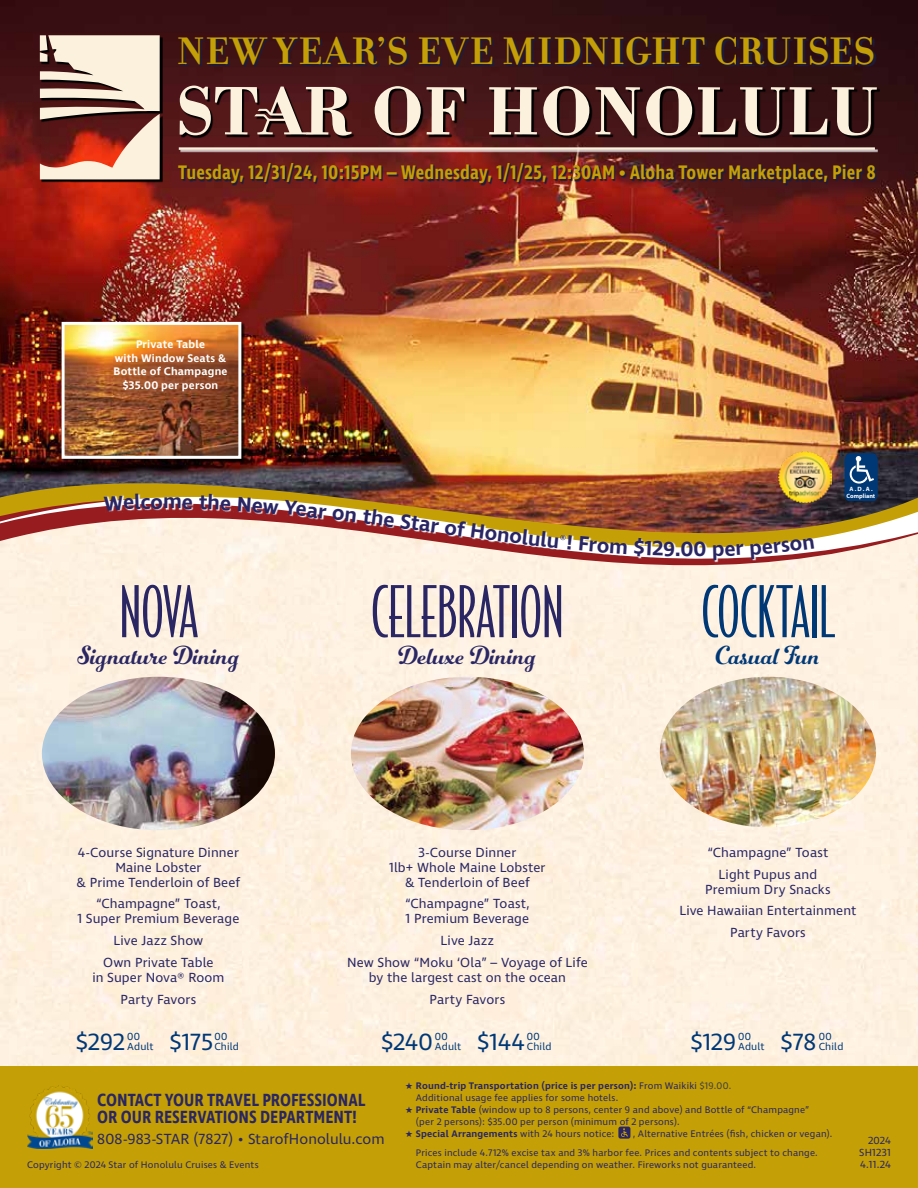
<style>
.page{position:relative;width:918px;height:1188px;background:#fff}
.page>*{position:absolute;margin:0;border:0;box-sizing:border-box;transform-origin:0 0}
.t1{font:300 67.5px "Bodega Sans";letter-spacing:-.01em;color:#292663}
.t2{font:300 67.5px "Bodega Sans";letter-spacing:-.01em;color:#003876}
.t3{font:700 41.4px "Filosofia OT";letter-spacing:.02em;color:#c49f06}
.t4{font:27px "Number Five Smooth";letter-spacing:.005em;color:#292663}
.t5{font:27px "Number Five Smooth";letter-spacing:.005em;color:#003876}
.t6{font:24px "Ingra";letter-spacing:-.01em;color:#003876}
.t7{font:600 21px "Ingra";color:#292663}
.t8{font:600 20.1px "Ingra Cd";letter-spacing:.005em;color:#c49f06}
.t9{font:600 18px/16.5px "Ingra Cd";color:#292663}
.t10{font:15px "Ingra";letter-spacing:.005em;color:#292663}
.t11{font:13.5px/21.8px "Ingra";letter-spacing:.01em;color:#292663;text-align:center}
.t12{font:600 11.25px/13.5px "Ingra";letter-spacing:.015em;color:#fff;text-align:center}
.t13{font:10.5px/9.8px "Ingra";letter-spacing:.015em;color:#003876}
.t14{font:10.5px/12px "Ingra";letter-spacing:.02em;color:#292663;text-align:right}
.t15{font:9.75px/12px "Ingra";letter-spacing:.02em;color:#292663}
.t16{font:700 6.15px/7.5px "Myriad";color:#fff;text-align:center}
.s1{font-weight:600}
.s2{color:#414042}
</style>
<div class="page">
<div style="left:0;top:647px;width:918px;height:420px;background:#fef1e0"></div>
<img style="left:0;top:0;width:918px;height:417px">
<div style="left:0;top:638px;width:918px;height:9px;background:#fef1e1"></div>
<img style="left:0;top:417px;width:918px;height:221px">
<div style="left:0;top:1067px;width:918px;height:121px;background:#c49f06"></div>
<div style="left:62px;top:322px;width:183px;height:141px;background:#000;opacity:.75"></div>
<img style="left:66px;top:326px;width:171px;height:129px">
<div style="left:62px;top:322px;width:179px;height:137px;border:3px solid #fff"></div>
<img style="left:351px;top:677px;width:233px;height:153px">
<img style="left:42px;top:677px;width:233px;height:153px">
<img style="left:660px;top:677px;width:216px;height:150px">
<svg style="left:181px;top:87px;width:699px;height:51px;background:#411415"></svg>
<svg style="left:698px;top:87px;width:179px;height:49px;background:#705752"></svg>
<svg style="left:646px;top:86px;width:46px;height:50px;background:#897169"></svg>
<svg style="left:595px;top:87px;width:45px;height:49px;background:#7f655e"></svg>
<svg style="left:543px;top:86px;width:46px;height:50px;background:#8c726a"></svg>
<svg style="left:489px;top:87px;width:48px;height:47px;background:#9d867d"></svg>
<svg style="left:375px;top:86px;width:89px;height:50px;background:#8c6c65"></svg>
<svg style="left:180px;top:86px;width:172px;height:50px;background:#8c6b64"></svg>
<hr style="left:180px;top:149px;width:698px;height:4px;background:#fff;opacity:.75">
<hr style="left:179px;top:147px;width:696px;height:3px;background:#fbf1dd">
<svg style="left:180px;top:37px;width:697px;height:30px;background:#2f141f"></svg>
<svg style="left:179px;top:164px;width:698px;height:22px;background:#561c23"></svg>
<svg style="left:41px;top:37px;width:122px;height:146px"></svg>
<svg style="left:40px;top:35px;width:120px;height:145px;background:#c09a8c"></svg>
<svg style="left:845px;top:453px;width:33px;height:48px;background:#1d4d83"></svg>
<img style="left:778px;top:451px;width:53px;height:52px">
<img style="left:104px;top:494px;width:712px;height:68px">
<img style="left:27px;top:1086px;width:65px;height:63px">
<div style="left:618px;top:1127px;width:12px;height:12px;background:#292663;border-radius:2px"></div>
<svg style="left:621px;top:1128px;width:7px;height:9px"></svg>
<svg style="left:104px;top:494px;width:46px;height:17px"></svg>
<svg style="left:183px;top:498px;width:9px;height:11px"></svg>
<svg style="left:199px;top:494px;width:31px;height:17px"></svg>
<svg style="left:238px;top:497px;width:89px;height:22px"></svg>
<svg style="left:579px;top:536px;width:48px;height:18px"></svg>
<svg style="left:634px;top:538px;width:59px;height:19px"></svg>
<svg style="left:713px;top:544px;width:31px;height:16px"></svg>
<svg style="left:750px;top:537px;width:64px;height:22px"></svg>
<h2 class="t3" style="left:177px;top:26px;width:699px">NEW YEAR’S EVE MIDNIGHT CRUISES</h2>
<h3 class="t8" style="left:178px;top:160px;width:699px">Tuesday, 12/31/24, 10:15PM – Wednesday, 1/1/25, 12:30AM • Aloha Tower Marketplace, Pier 8</h3>
<p class="t12" style="left:114px;top:338px;width:115px">Private Table<br>with Window Seats &amp;<br>Bottle of Champagne $35.00 per person</p>
<h3 class="t7" style="left:151px;top:488px;width:33px">om</h3>
<h1 class="t1" style="left:119px;top:572px;width:80px">NOVA</h1>
<h3 class="t4" style="left:77px;top:639px;width:164px">Signature Dining</h3>
<h3 class="t11" style="left:77px;top:845px;width:165px;line-height:15px">4-Course Signature Dinner<br>Maine Lobster<br>&amp; Prime Tenderloin of Beef</h3>
<h3 class="t11" style="left:77px;top:897px;width:164px;line-height:15px">“Champagne” Toast,<br>1 Super Premium Beverage</h3>
<h3 class="t11" style="left:103px;top:931px;width:112px">Live Jazz Show<br>Own Private Table</h3>
<h3 class="t11" style="left:92px;top:967px;width:134px">in Super Nova® Room<br>Party Favors</h3>
<h3 class="t7" style="left:334px;top:499px;width:64px;rotate:7deg">on the</h3>
<h3 class="t7" style="left:402px;top:508px;width:66px;rotate:8deg">Star of</h3>
<h3 class="t7" style="left:472px;top:518px;width:72px;rotate:7deg">Honolu</h3>
<h3 class="t7" style="left:542px;top:526px;width:34px;rotate:6deg">lu<sup>®</sup>!</h3>
<h3 class="t7" style="left:694px;top:536px;width:15px">0</h3>
<h1 class="t1" style="left:371px;top:572px;width:195px">CELEBRATION</h1>
<h3 class="t4" style="left:399px;top:639px;width:139px">Deluxe Dining</h3>
<h1 class="t2" style="left:701px;top:572px;width:135px">COCKTAIL</h1>
<h3 class="t5" style="left:716px;top:639px;width:106px">Casual Fun</h3>
<p class="t16" style="left:847px;top:485px;width:30px">A.D.A.<br>Compliant</p>
<h3 class="t11" style="left:389px;top:845px;width:158px;line-height:15px">3-Course Dinner<br>1lb+ Whole Maine Lobster &amp; Tenderloin of Beef</h3>
<h3 class="t11" style="left:405px;top:897px;width:126px;line-height:15px;text-align:left">“Champagne” Toast,<br>1 Premium Beverage</h3>
<h3 class="t11" style="left:347px;top:931px;width:242px">Live Jazz<br>New Show “Moku ‘Ola” – Voyage of Life</h3>
<h3 class="t11" style="left:369px;top:967px;width:199px">by the largest cast on the ocean<br>Party Favors</h3>
<h3 class="t11" style="left:707px;top:842px;width:123px">“Champagne” Toast<br>Light Pupus and</h3>
<h3 class="t11" style="left:679px;top:879px;width:179px">Premium Dry Snacks<br>Live Hawaiian Entertainment<br>Party Favors</h3>
<h3 class="t6" style="left:76px;top:1027px;width:50px">$292</h3>
<p class="t13" style="left:527px;top:1042px;width:26px">Child</p>
<p class="t13" style="left:127px;top:1032px;width:28px">00<br>Adult</p>
<h3 class="t6" style="left:170px;top:1027px;width:45px">$175</h3>
<p class="t13" style="left:214px;top:1032px;width:26px">00<br>Child</p>
<h3 class="t6" style="left:382px;top:1027px;width:53px">$240</h3>
<p class="t13" style="left:819px;top:1042px;width:26px">Child</p>
<p class="t13" style="left:435px;top:1032px;width:28px">00<br>Adult</p>
<h3 class="t6" style="left:478px;top:1027px;width:48px">$144</h3>
<p class="t13" style="left:527px;top:1032px;width:14px">00</p>
<h3 class="t6" style="left:691px;top:1027px;width:47px">$129</h3>
<p class="t13" style="left:738px;top:1032px;width:28px">00<br>Adult</p>
<h3 class="t6" style="left:781px;top:1027px;width:37px">$78</h3>
<p class="t13" style="left:819px;top:1032px;width:14px">00</p>
<p class="t15" style="left:416px;top:1080px;width:317px;text-indent:-11px">★ <span class="s1">Round-trip Transportation (price is per person):</span> From Waikiki <span class="s2">$19.00.<br></span>Additional usage fee applies for some hotels.</p>
<p class="t15" style="left:416px;top:1104px;width:395px;text-indent:-11px">★ <span class="s1">Private Table</span> (window up to 8 persons, center 9 and above) and Bottle of “Champagne” (per 2 persons): $35.00 per person (minimum of 2 persons).</p>
<p class="t15" style="left:405px;top:1128px;width:211px">★ <span class="s1">Special Arrangements</span> with 24 hours notice:</p>
<h3 class="t9" style="left:97px;top:1093px;width:270px">CONTACT YOUR TRAVEL PROFESSIONAL<br>OR OUR RESERVATIONS DEPARTMENT!</h3>
<h3 class="t10" style="left:97px;top:1129px;width:289px">808-983-STAR (7827) • StarofHonolulu.com</h3>
<p class="t15" style="left:416px;top:1125px;width:418px;line-height:18.8px;text-indent:217px">, Alternative Entrées (fish, chicken or vegan).<br>Prices include 4.712% excise tax and 3% harbor fee. Prices and contents subject to change.</p>
<p class="t15" style="left:416px;top:1159px;width:342px">Captain may alter/cancel depending on weather. Fireworks not guaranteed.</p>
<p class="t14" style="left:859px;top:1135px;width:33px">2024<br>SH1231</p>
<p class="t15" style="left:27px;top:1159px;width:233px">Copyright © 2024 Star of Honolulu Cruises &amp; Events</p>
<p class="t14" style="left:860px;top:1159px;width:32px">4.11.24</p>
</div>
